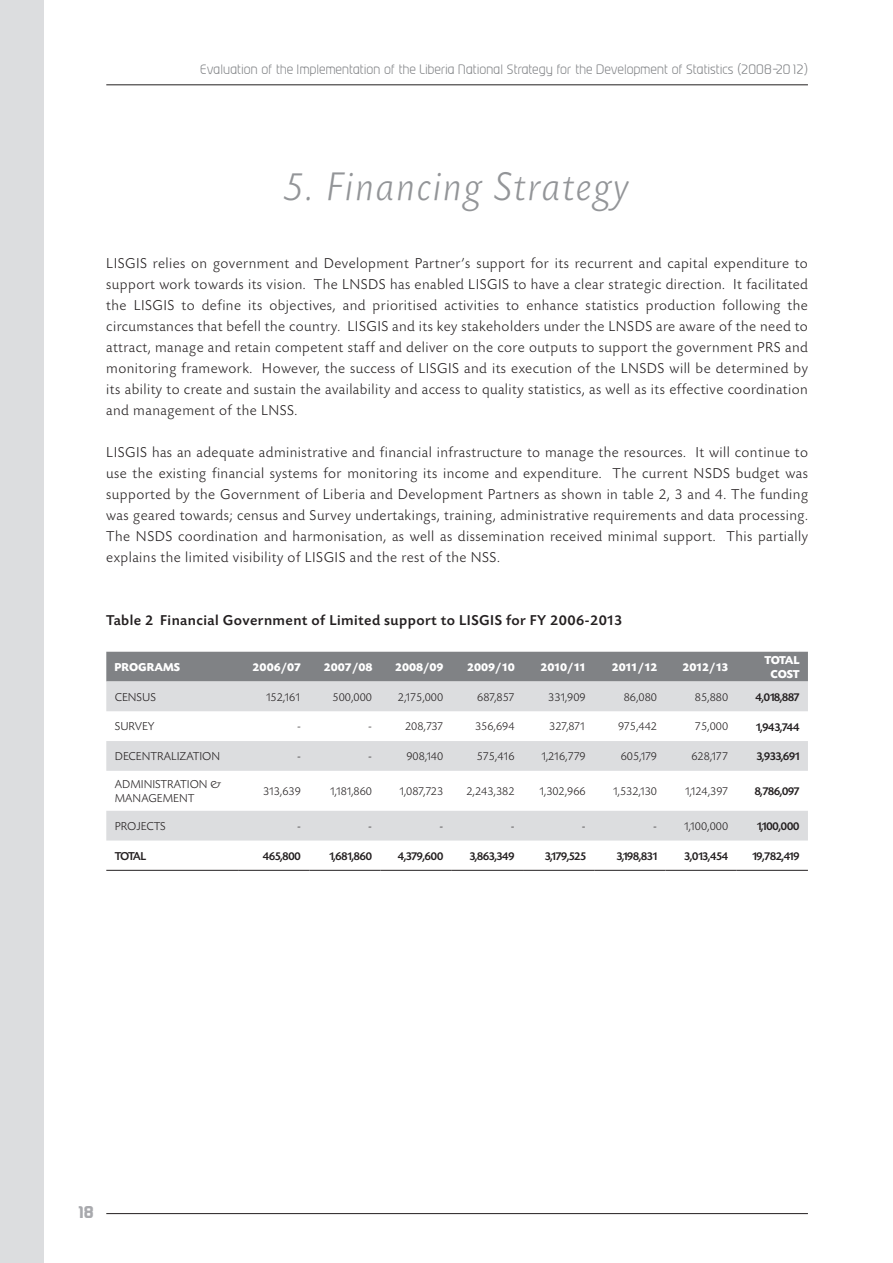
<style>
.page{position:relative;width:893px;height:1263px;background:#fff}
.page>*{position:absolute;margin:0;border:0;box-sizing:border-box;transform-origin:0 0}
.Heading_1{font:italic 300 42px "Today SB";letter-spacing:.04em;color:#939598}
.t1{font:300 15px/21px "Today SB";letter-spacing:.03em;color:#231f20;text-align:justify}
.t2{font:500 15px "Today SB";letter-spacing:.03em;color:#231f20}
.t3{font:700 15px "Prosper";color:#a8a9ad}
.t4{font:300 12px/14.4px "Today SB";color:#231f20}
.t5{font:500 12px "Today SH";color:#231f20}
.t6{font:300 12px "Prosper";letter-spacing:.04em;color:#808285}
.t7{font:700 12px "Today SB";color:#fff}
.t8{font:700 12px/14.4px "Today SB";letter-spacing:-.03em;color:#fff;text-align:center}
</style>
<div class="page">
<hr style="left:106px;top:85px;width:702px;height:1px;background:#231f20">
<hr style="left:106px;top:1213px;width:702px;height:1px;background:#231f20">
<div style="left:0;top:0;width:44px;height:1263px;background:#dcdddf"></div>
<div style="left:106px;top:652px;width:702px;height:29px;background:#808285"></div>
<svg style="left:106px;top:681px;width:702px;height:159px;fill:#dcdddf"></svg>
<hr style="left:106px;top:870px;width:132px;height:1px;background:#231f20">
<hr style="left:238px;top:870px;width:71px;height:1px;background:#231f20">
<hr style="left:309px;top:870px;width:72px;height:1px;background:#231f20">
<hr style="left:381px;top:870px;width:71px;height:1px;background:#231f20">
<hr style="left:452px;top:870px;width:71px;height:1px;background:#231f20">
<hr style="left:523px;top:870px;width:71px;height:1px;background:#231f20">
<hr style="left:594px;top:870px;width:71px;height:1px;background:#231f20">
<hr style="left:665px;top:870px;width:72px;height:1px;background:#231f20">
<hr style="left:737px;top:870px;width:71px;height:1px;background:#231f20">
<p class="t6" style="left:201px;top:62px;width:609px">Evaluation of the Implementation of the Liberia National Strategy for the Development of Statistics (2008-2012)</p>
<p class="Heading_1" style="left:284px;top:165px;width:347px">5. Financing Strategy</p>
<p class="t1" style="left:106px;top:253px;width:703px">LISGIS relies on government and Development Partner’s support for its recurrent and capital expenditure to support work towards its vision. The LNSDS has enabled LISGIS to have a clear strategic direction. It facilitated the LISGIS to define its objectives, and prioritised activities to enhance statistics production following the circumstances that befell the country. LISGIS and its key stakeholders under the LNSDS are aware of the need to attract, manage and retain competent staff and deliver on the core outputs to support the government PRS and monitoring framework. However, the success of LISGIS and its execution of the LNSDS will be determined by its ability to create and sustain the availability and access to quality statistics, as well as its effective coordination and management of the LNSS.</p>
<p class="t1" style="left:106px;top:442px;width:703px">LISGIS has an adequate administrative and financial infrastructure to manage the resources. It will continue to use the existing financial systems for monitoring its income and expenditure. The current NSDS budget was supported by the Government of Liberia and Development Partners as shown in table 2, 3 and 4. The funding was geared towards; census and Survey undertakings, training, administrative requirements and data processing.<br>The NSDS coordination and harmonisation, as well as dissemination received minimal support. This partially explains the limited visibility of LISGIS and the rest of the NSS.</p>
<p class="t2" style="left:106px;top:612px;width:518px">Table 2 Financial Government of Limited support to LISGIS for FY 2006-2013</p>
<p class="t7" style="left:114px;top:661px;width:67px">PROGRAMS</p>
<p class="t7" style="left:253px;top:661px;width:50px">2006/07</p>
<p class="t7" style="left:324px;top:661px;width:50px">2007/08</p>
<p class="t7" style="left:395px;top:661px;width:50px">2008/09</p>
<p class="t7" style="left:467px;top:661px;width:49px">2009/10</p>
<p class="t7" style="left:540px;top:661px;width:47px">2010/11</p>
<p class="t7" style="left:612px;top:661px;width:47px">2011/12</p>
<p class="t7" style="left:682px;top:661px;width:48px">2012/13</p>
<p class="t8" style="left:764px;top:653px;width:37px">TOTAL<br>COST</p>
<p class="t4" style="left:115px;top:690px;width:43px">CENSUS</p>
<p class="t4" style="left:266px;top:690px;width:37px">152,161</p>
<p class="t4" style="left:333px;top:690px;width:41px">500,000</p>
<p class="t4" style="left:398px;top:690px;width:47px">2,175,000</p>
<p class="t4" style="left:477px;top:690px;width:39px">687,857</p>
<p class="t4" style="left:548px;top:690px;width:39px">331,909</p>
<p class="t4" style="left:624px;top:690px;width:35px">86,080</p>
<p class="t4" style="left:695px;top:690px;width:35px">85,880</p>
<p class="t5" style="left:755px;top:691px;width:46px">4,018,887</p>
<p class="t4" style="left:115px;top:720px;width:41px">SURVEY</p>
<p class="t4" style="left:297px;top:720px;width:5px">-</p>
<p class="t4" style="left:368px;top:720px;width:5px">-</p>
<p class="t4" style="left:405px;top:720px;width:40px">208,737</p>
<p class="t4" style="left:475px;top:720px;width:41px">356,694</p>
<p class="t4" style="left:549px;top:720px;width:38px">327,871</p>
<p class="t4" style="left:618px;top:720px;width:40px">975,442</p>
<p class="t4" style="left:695px;top:720px;width:35px">75,000</p>
<p class="t5" style="left:756px;top:720px;width:45px">1,943,744</p>
<p class="t4" style="left:115px;top:750px;width:107px">DECENTRALIZATION</p>
<p class="t4" style="left:297px;top:750px;width:5px">-</p>
<p class="t4" style="left:368px;top:750px;width:5px">-</p>
<p class="t4" style="left:406px;top:750px;width:38px">908,140</p>
<p class="t4" style="left:477px;top:750px;width:39px">575,416</p>
<p class="t4" style="left:541px;top:750px;width:47px">1,216,779</p>
<p class="t4" style="left:621px;top:750px;width:38px">605,179</p>
<p class="t4" style="left:691px;top:750px;width:38px">628,177</p>
<p class="t5" style="left:757px;top:750px;width:44px">3,933,691</p>
<p class="t4" style="left:115px;top:777px;width:108px">ADMINISTRATION &amp;<br>MANAGEMENT</p>
<p class="t4" style="left:263px;top:784px;width:39px">313,639</p>
<p class="t4" style="left:329px;top:784px;width:44px">1,181,860</p>
<p class="t4" style="left:399px;top:784px;width:46px">1,087,723</p>
<p class="t4" style="left:466px;top:784px;width:50px">2,243,382</p>
<p class="t4" style="left:539px;top:784px;width:48px">1,302,966</p>
<p class="t4" style="left:613px;top:784px;width:46px">1,532,130</p>
<p class="t4" style="left:684px;top:784px;width:45px">1,124,397</p>
<p class="t5" style="left:755px;top:785px;width:46px">8,786,097</p>
<p class="t4" style="left:115px;top:819px;width:53px">PROJECTS</p>
<p class="t4" style="left:297px;top:819px;width:5px">-</p>
<p class="t4" style="left:368px;top:819px;width:5px">-</p>
<p class="t4" style="left:439px;top:819px;width:5px">-</p>
<p class="t4" style="left:511px;top:819px;width:5px">-</p>
<p class="t4" style="left:582px;top:819px;width:5px">-</p>
<p class="t4" style="left:653px;top:819px;width:5px">-</p>
<p class="t4" style="left:684px;top:819px;width:46px">1,100,000</p>
<p class="t5" style="left:757px;top:820px;width:44px">1,100,000</p>
<p class="t5" style="left:115px;top:850px;width:33px">TOTAL</p>
<p class="t5" style="left:263px;top:850px;width:40px">465,800</p>
<p class="t5" style="left:329px;top:850px;width:44px">1,681,860</p>
<p class="t5" style="left:398px;top:850px;width:47px">4,379,600</p>
<p class="t5" style="left:470px;top:850px;width:46px">3,863,349</p>
<p class="t5" style="left:545px;top:850px;width:42px">3,179,525</p>
<p class="t5" style="left:617px;top:850px;width:42px">3,198,831</p>
<p class="t5" style="left:685px;top:850px;width:45px">3,013,454</p>
<p class="t5" style="left:752px;top:850px;width:49px">19,782,419</p>
<p class="t3" style="left:77px;top:1201px;width:19px">18</p>
</div>
